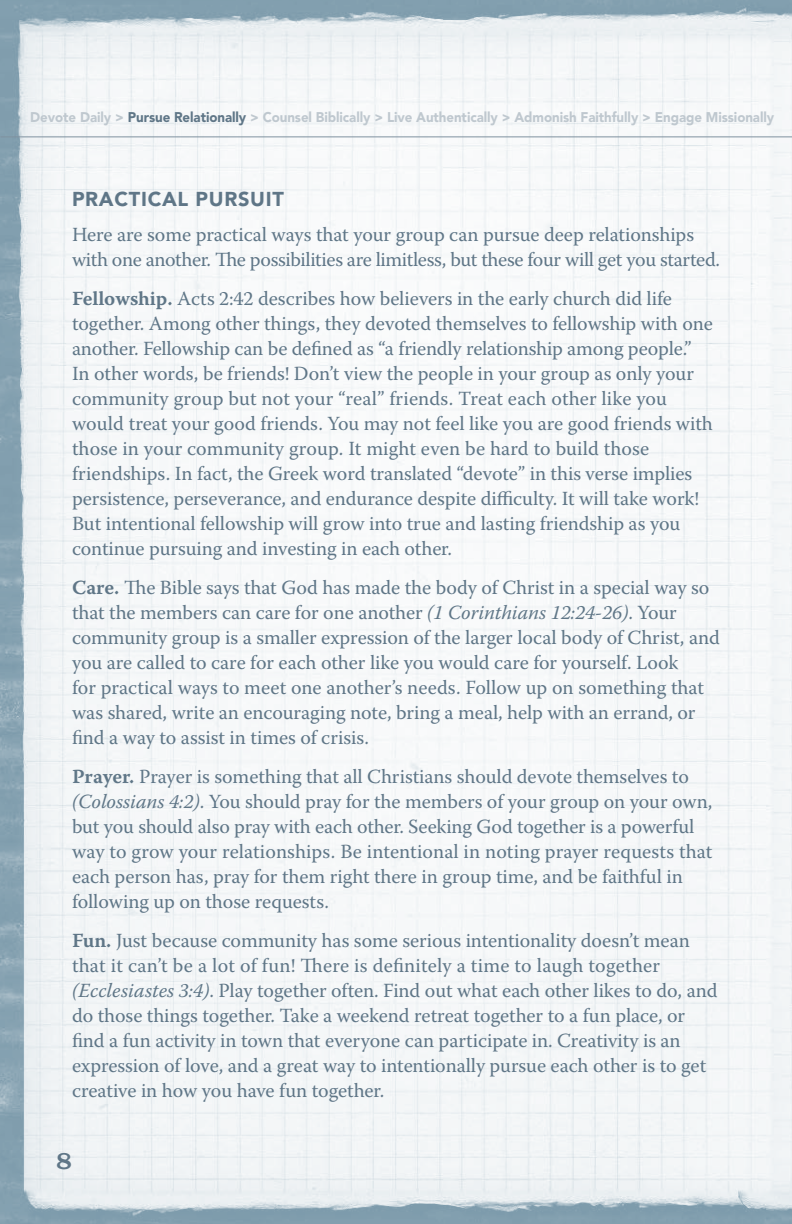
<style>
.page{position:relative;width:792px;height:1224px;background:#fff}
.page>*{position:absolute;margin:0;border:0;box-sizing:border-box;transform-origin:0 0}
.t1{font:26px "Clarendon LT Std";color:#5f7687}
.t2{font:20px/25px "Warnock Pro";letter-spacing:-.005em;color:#5f7687}
.t3{font:900 20px "Avenir LT Std";letter-spacing:.035em;color:#5f7687}
.t4{font:900 14px "Avenir LT Std";letter-spacing:-.005em;color:#bfc8cf;scale:.95 1}
.s1{color:#5f7687}
.s2{font-family:"Warnock Pro Semibold Capt"}
.s3{font-style:italic}
</style>
<div class="page">
<img style="left:0;top:0;width:792px;height:1224px">
<hr style="left:0;top:137px;width:792px;height:1px;background:#7f919f">
<p class="t4" style="left:30px;top:109px;width:785px">Devote Daily &gt; <span class="s1">Pursue Relationally</span> &gt; Counsel Biblically &gt; Live Authentically &gt; Admonish Faithfully &gt; Engage Missionally</p>
<p class="t3" style="left:72px;top:186px;width:213px">PRACTICAL PURSUIT</p>
<p class="t2" style="left:72px;top:221px;width:650px">Here are some practical ways that your group can pursue deep relationships with one another. The possibilities are limitless, but these four will get you started.</p>
<p class="t2" style="left:72px;top:285px;width:642px"><span class="s2">Fellowship.</span> Acts 2:42 describes how believers in the early church did life together. Among other things, they devoted themselves to fellowship with one another. Fellowship can be defined as “a friendly relationship among people.” In other words, be friends! Don’t view the people in your group as only your community group but not your “real” friends. Treat each other like you would treat your good friends. You may not feel like you are good friends with those in your community group. It might even be hard to build those friendships. In fact, the Greek word translated “devote” in this verse implies persistence, perseverance, and endurance despite difficulty. It will take work!<br>But intentional fellowship will grow into true and lasting friendship as you continue pursuing and investing in each other.</p>
<p class="t2" style="left:72px;top:574px;width:649px"><span class="s2">Care.</span> The Bible says that God has made the body of Christ in a special way so that the members can care for one another <span class="s3">(1 Corinthians 12:24-26)</span>. Your community group is a smaller expression of the larger local body of Christ, and you are called to care for each other like you would care for yourself. Look<br>for practical ways to meet one another’s needs. Follow up on something that was shared, write an encouraging note, bring a meal, help with an errand, or find a way to assist in times of crisis.</p>
<p class="t2" style="left:72px;top:763px;width:642px"><span class="s2">Prayer.</span> Prayer is something that all Christians should devote themselves to <span class="s3">(Colossians 4:2)</span>. You should pray for the members of your group on your own, but you should also pray with each other. Seeking God together is a powerful way to grow your relationships. Be intentional in noting prayer requests that each person has, pray for them right there in group time, and be faithful in following up on those requests.</p>
<p class="t2" style="left:72px;top:927px;width:647px"><span class="s2">Fun.</span> Just because community has some serious intentionality doesn’t mean that it can’t be a lot of fun! There is definitely a time to laugh together <span class="s3">(Ecclesiastes 3:4)</span>. Play together often. Find out what each other likes to do, and do those things together. Take a weekend retreat together to a fun place, or find a fun activity in town that everyone can participate in. Creativity is an expression of love, and a great way to intentionally pursue each other is to get creative in how you have fun together.</p>
<h1 class="t1" style="left:56px;top:1145px;width:17px">8</h1>
</div>
